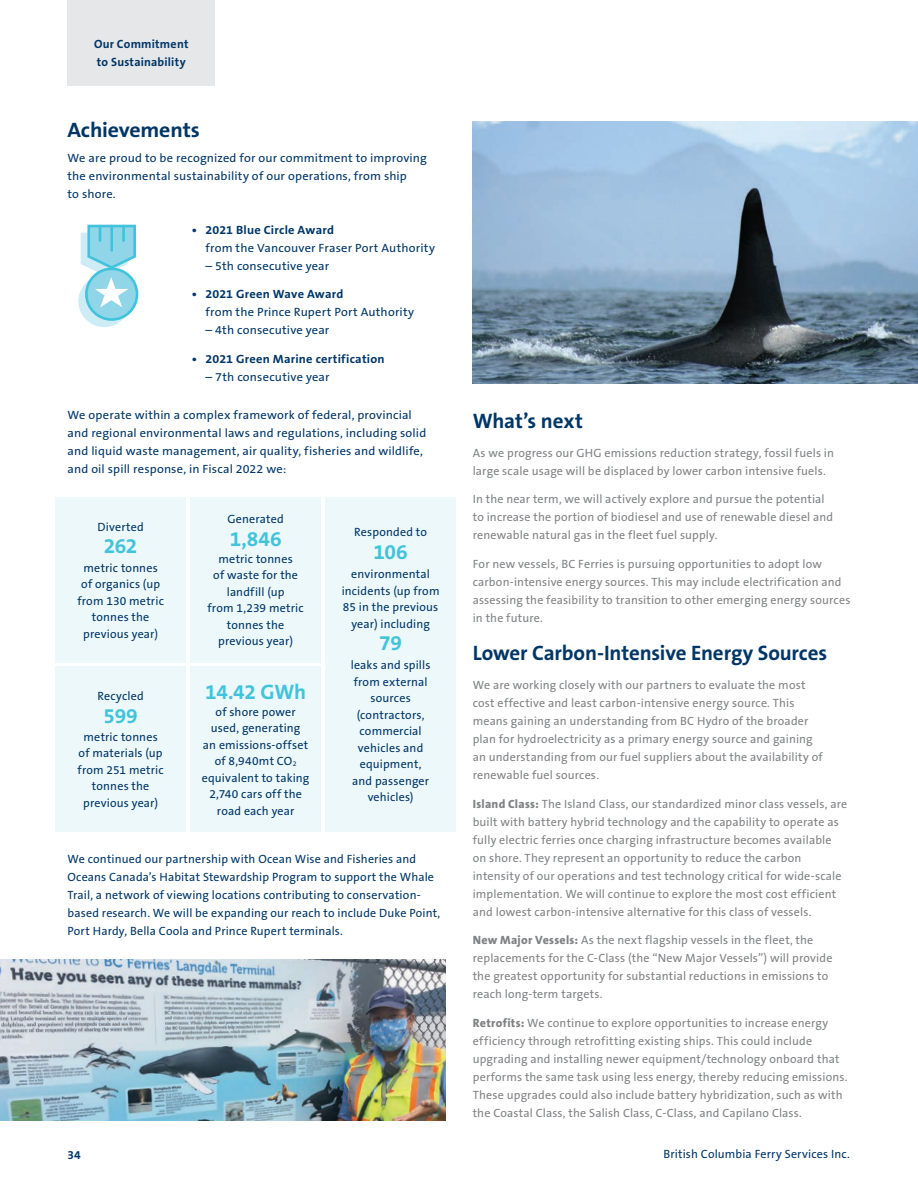
<style>
.page{position:relative;width:918px;height:1188px;background:#fff}
.page>*{position:absolute;margin:0;border:0;box-sizing:border-box;transform-origin:0 0}
.In-Line_Title{font:700 21px "The Sans B W7";letter-spacing:-.01em;color:#003667}
.Body_Copy__Small{font:700 21px "The Sans B W7";letter-spacing:-.015em;color:#42c3dc}
.In-Line_Title-2{font:700 21px "The Sans B W7";letter-spacing:-.01em;color:#003667;scale:1.04 1}
.In-Line_Title-3{font:700 21px "The Sans B W7";color:#42c3dc}
.Body_Copy__Small-2{font:12px/18px "The Sans B W5 Plain";letter-spacing:.015em;color:#808285}
.Body_Copy__Small-3{font:12px/16.5px "The Sans B W5 Plain";letter-spacing:.015em;color:#003667;text-align:center}
.Body_Copy__Small-4{font:12px/18px "The Sans B W5 Plain";letter-spacing:.015em;color:#003667;scale:1.04 1}
.Body_Copy__Small-5{font:700 12px/18px "The Sans B W7";letter-spacing:.02em;color:#003667}
.Body_Copy__Small-6{font:700 12px "The Sans B W7";letter-spacing:.02em;color:#003667;scale:1.04 1}
.s1{font-family:"The Sans B W7";font-weight:700}
.s2{font-family:"The Sans B W8";font-weight:800}
</style>
<div class="page">
<img style="left:473px;top:122px;width:445px;height:261px">
<div style="left:78px;top:275px;width:52px;height:52px;background:#ceecf5;border-radius:50%"></div>
<svg style="left:86px;top:269px;width:51px;height:51px"></svg>
<div style="left:85px;top:268px;width:53px;height:53px;border:3px solid #41c3dd;border-radius:50%"></div>
<svg style="left:81px;top:224px;width:57px;height:83px;background:#9fddec"></svg>
<hr style="left:122px;top:226px;width:3px;height:15px;background:#41c3dd">
<div style="left:55px;top:497px;width:131px;height:165px;background:#edf8fb"></div>
<div style="left:190px;top:497px;width:131px;height:165px;background:#edf8fb"></div>
<div style="left:325px;top:497px;width:131px;height:335px;background:#edf8fb"></div>
<div style="left:55px;top:666px;width:131px;height:166px;background:#edf8fb"></div>
<div style="left:190px;top:666px;width:131px;height:166px;background:#edf8fb"></div>
<img style="left:0;top:959px;width:446px;height:161px">
<div style="left:68px;top:0;width:147px;height:86px;background:#e6e7e9"></div>
<p class="Body_Copy__Small-5" style="left:94px;top:35px;width:96px">Our Commitment to Sustainability</p>
<p class="In-Line_Title-2" style="left:68px;top:116px;width:129px">Achievements</p>
<p class="Body_Copy__Small-4" style="left:68px;top:149px;width:347px">We are proud to be recognized for our commitment to improving the environmental sustainability of our operations, from ship<br>to shore.</p>
<p class="Body_Copy__Small-4" style="left:205px;top:221px;width:222px;text-indent:-13px"><span class="s1">• 2021 Blue Circle Award<br></span>from the Vancouver Fraser Port Authority</p>
<p class="Body_Copy__Small-4" style="left:205px;top:257px;width:120px">– 5th consecutive year</p>
<p class="Body_Copy__Small-4" style="left:205px;top:285px;width:202px;text-indent:-13px"><span class="s1">• 2021 Green Wave Award<br></span>from the Prince Rupert Port Authority</p>
<p class="Body_Copy__Small-4" style="left:205px;top:321px;width:121px">– 4th consecutive year</p>
<p class="Body_Copy__Small-6" style="left:192px;top:351px;width:187px">• 2021 Green Marine certification</p>
<p class="Body_Copy__Small-4" style="left:205px;top:368px;width:121px">– 7th consecutive year</p>
<p class="Body_Copy__Small-4" style="left:68px;top:406px;width:347px">We operate within a complex framework of federal, provincial and regional environmental laws and regulations, including solid and liquid waste management, air quality, fisheries and wildlife, and oil spill response, in Fiscal 2022 we:</p>
<p class="Body_Copy__Small-3" style="left:97px;top:518px;width:48px">Diverted</p>
<p class="Body_Copy__Small" style="left:104px;top:533px;width:35px">262</p>
<p class="Body_Copy__Small-3" style="left:77px;top:559px;width:88px">metric tonnes of organics (up from 130 metric tonnes the previous year)</p>
<p class="Body_Copy__Small-3" style="left:97px;top:688px;width:48px">Recycled</p>
<p class="Body_Copy__Small" style="left:104px;top:702px;width:36px">599</p>
<p class="Body_Copy__Small-3" style="left:78px;top:729px;width:88px">metric tonnes of materials (up from 251 metric tonnes the previous year)</p>
<p class="Body_Copy__Small-3" style="left:227px;top:511px;width:58px">Generated</p>
<p class="In-Line_Title-3" style="left:230px;top:525px;width:53px">1,846</p>
<p class="Body_Copy__Small-3" style="left:208px;top:551px;width:98px">metric tonnes<br>of waste for the landfill (up<br>from 1,239 metric tonnes the previous year)</p>
<p class="Body_Copy__Small" style="left:205px;top:678px;width:102px">14.42 GWh</p>
<p class="Body_Copy__Small-3" style="left:202px;top:703px;width:109px">of shore power used, generating<br>an emissions-offset of 8,940mt CO<sub>2 </sub>equivalent to taking<br>2,740 cars off the road each year</p>
<p class="Body_Copy__Small-3" style="left:354px;top:524px;width:74px">Responded to</p>
<p class="In-Line_Title-3" style="left:374px;top:539px;width:36px">106</p>
<p class="Body_Copy__Small-3" style="left:342px;top:566px;width:99px">environmental incidents (up from<br>85 in the previous year) including</p>
<p class="In-Line_Title-3" style="left:379px;top:630px;width:24px">79</p>
<p class="Body_Copy__Small-3" style="left:351px;top:657px;width:81px">leaks and spills from external sources (contractors, commercial vehicles and equipment, and passenger vehicles)</p>
<p class="Body_Copy__Small-3" style="left:68px;top:850px;width:374px;line-height:18px;text-align:left">We continued our partnership with Ocean Wise and Fisheries and Oceans Canada’s Habitat Stewardship Program to support the Whale Trail, a network of viewing locations contributing to conservation&shy;based research. We will be expanding our reach to include Duke Point, Port Hardy, Bella Coola and Prince Rupert terminals.</p>
<p class="In-Line_Title" style="left:473px;top:407px;width:112px">What’s next</p>
<p class="Body_Copy__Small-2" style="left:473px;top:444px;width:363px">As we progress our GHG emissions reduction strategy, fossil fuels in large scale usage will be displaced by lower carbon intensive fuels.</p>
<p class="Body_Copy__Small-2" style="left:473px;top:490px;width:362px">In the near term, we will actively explore and pursue the potential to increase the portion of biodiesel and use of renewable diesel and renewable natural gas in the fleet fuel supply.</p>
<p class="Body_Copy__Small-2" style="left:473px;top:555px;width:379px">For new vessels, BC Ferries is pursuing opportunities to adopt low carbon-intensive energy sources. This may include electrification and assessing the feasibility to transition to other emerging energy sources in the future.</p>
<p class="In-Line_Title" style="left:473px;top:639px;width:356px">Lower Carbon-Intensive Energy Sources</p>
<p class="Body_Copy__Small-2" style="left:473px;top:676px;width:352px">We are working closely with our partners to evaluate the most cost effective and least carbon-intensive energy source. This means gaining an understanding from BC Hydro of the broader plan for hydroelectricity as a primary energy source and gaining an understanding from our fuel suppliers about the availability of renewable fuel sources.</p>
<p class="Body_Copy__Small-2" style="left:473px;top:795px;width:376px"><span class="s2">Island Class:</span> The Island Class, our standardized minor class vessels, are built with battery hybrid technology and the capability to operate as fully electric ferries once charging infrastructure becomes available on shore. They represent an opportunity to reduce the carbon intensity of our operations and test technology critical for wide-scale implementation. We will continue to explore the most cost efficient and lowest carbon-intensive alternative for this class of vessels.</p>
<p class="Body_Copy__Small-2" style="left:473px;top:931px;width:361px"><span class="s2">New Major Vessels:</span> As the next flagship vessels in the fleet, the replacements for the C-Class (the “New Major Vessels”) will provide the greatest opportunity for substantial reductions in emissions to reach long-term targets.</p>
<p class="Body_Copy__Small-2" style="left:473px;top:1014px;width:376px"><span class="s2">Retrofits:</span> We continue to explore opportunities to increase energy efficiency through retrofitting existing ships. This could include upgrading and installing newer equipment/technology onboard that performs the same task using less energy, thereby reducing emissions.<br>These upgrades could also include battery hybridization, such as with the Coastal Class, the Salish Class, C-Class, and Capilano Class.</p>
<p class="Body_Copy__Small-5" style="left:68px;top:1146px;width:15px">34</p>
<p class="Body_Copy__Small-3" style="left:663px;top:1146px;width:188px">British Columbia Ferry Services Inc.</p>
</div>
